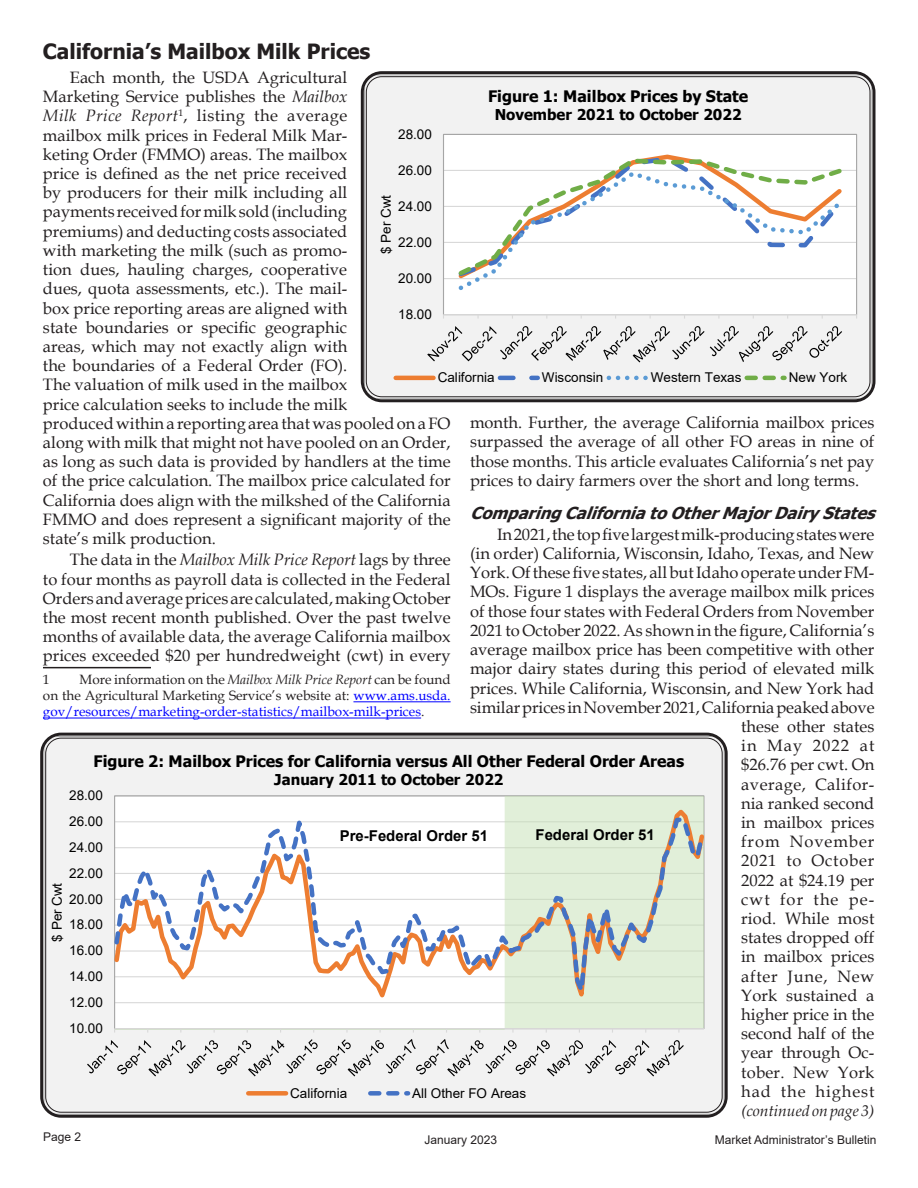
<style>
.page{position:relative;width:918px;height:1188px;background:#fff}
.page>*{position:absolute;margin:0;border:0;box-sizing:border-box;transform-origin:0 0}
.t1{font:700 21px "Tahoma";color:#231f20}
.t2{font:16.5px/19.2px "Book Antiqua";color:#231f20;text-align:justify}
.t3{font:italic 700 16.5px "Tahoma";color:#231f20}
.t4{font:700 15.9px "Tahoma";color:#000}
.t5{font:italic 15.75px "Book Antiqua";color:#231f20}
.t6{font:700 15px "Tahoma";color:#000}
.t7{font:700 15px "Arial";color:#000}
.t8{font:13.5px/16.2px "Book Antiqua";color:#231f20;text-align:justify}
.t9{font:13.5px "Arial";letter-spacing:.005em;color:#000}
.t10{font:12px "Arial";color:#231f20}
.s1{font-style:italic}
.s2{color:#00f}
</style>
<div class="page">
<hr style="left:43px;top:667px;width:108px;height:1px;background:#231f20">
<hr style="left:353px;top:701px;width:98px;height:1px;background:#00f">
<hr style="left:43px;top:718px;width:378px;height:1px;background:#00f">
<svg style="left:365px;top:75px;width:507px;height:323px"></svg>
<div style="left:361px;top:71px;width:515px;height:331px;border:3px solid #231f20;border-radius:20px"></div>
<svg style="left:44px;top:737px;width:680px;height:377px"></svg>
<div style="left:40px;top:733px;width:688px;height:385px;border:3px solid #231f20;border-radius:20px"></div>
<p class="t1" style="left:43px;top:37px;width:329px">California’s Mailbox Milk Prices</p>
<p class="t2" style="left:43px;top:67px;width:409px;text-align:left;text-indent:27px">Each month, the USDA Agricultural<br>Marketing Service publishes the <span class="s1">Mailbox<br>Milk Price Report</span><sup>1</sup>, listing the average<br>mailbox milk prices in Federal Milk Mar-<br>keting Order (FMMO) areas. The mailbox<br>price is defined as the net price received<br>by producers for their milk including all<br>payments received for milk sold (including<br>premiums) and deducting costs associated<br>with marketing the milk (such as promo-<br>tion dues, hauling charges, cooperative<br>dues, quota assessments, etc.). The mail-<br>box price reporting areas are aligned with<br>state boundaries or specific geographic<br>areas, which may not exactly align with<br>the boundaries of a Federal Order (FO).<br>The valuation of milk used in the mailbox<br>price calculation seeks to include the milk<br>produced within a reporting area that was pooled on a FO along with milk that might not have pooled on an Order, as long as such data is provided by handlers at the time of the price calculation. The mailbox price calculated for California does align with the milkshed of the California FMMO and does represent a significant majority of the state’s milk production.</p>
<p class="t2" style="left:43px;top:550px;width:409px;text-indent:27px">The data in the <span class="s1">Mailbox Milk Price Report</span> lags by three to four months as payroll data is collected in the Federal Orders and average prices are calculated, making October the most recent month published. Over the past twelve months of available data, the average California mailbox prices exceeded $20 per hundredweight (cwt) in every</p>
<p class="t8" style="left:43px;top:671px;width:8px">1</p>
<p class="t4" style="left:488px;top:85px;width:262px">Figure 1: Mailbox Prices by State</p>
<p class="t6" style="left:495px;top:104px;width:248px">November 2021 to October 2022</p>
<p class="t9" style="left:398px;top:125px;width:35px">28.00</p>
<p class="t9" style="left:398px;top:161px;width:35px">26.00</p>
<p class="t9" style="left:377px;top:254px;width:61px;rotate:-90deg">$ Per Cwt</p>
<p class="t9" style="left:398px;top:197px;width:35px">24.00</p>
<p class="t9" style="left:398px;top:233px;width:35px">22.00</p>
<p class="t9" style="left:398px;top:269px;width:35px">20.00</p>
<p class="t9" style="left:398px;top:305px;width:35px">18.00</p>
<p class="t9" style="left:438px;top:368px;width:59px">California</p>
<p class="t9" style="left:542px;top:368px;width:63px">Wisconsin</p>
<p class="t9" style="left:651px;top:368px;width:92px">Western Texas</p>
<p class="t9" style="left:789px;top:368px;width:60px">New York</p>
<p class="t2" style="left:470px;top:413px;width:406px">month. Further, the average California mailbox prices surpassed the average of all other FO areas in nine of those months. This article evaluates California’s net pay prices to dairy farmers over the short and long terms.</p>
<p class="t3" style="left:470px;top:501px;width:415px">ComparingCaliforniatoOtherMajorDairyStates</p>
<p class="t2" style="left:470px;top:524px;width:406px;text-align:right">In 2021, the top five largest milk-producing states were<br>(in order) California, Wisconsin, Idaho, Texas, and New<br>York. Of these five states, all but Idaho operate under FM-<br>MOs. Figure 1 displays the average mailbox milk prices of those four states with Federal Orders from November<br>2021 to October 2022. As shown in the figure, California’s average mailbox price has been competitive with other major dairy states during this period of elevated milk prices. While California, Wisconsin, and New York had similar prices in November 2021, California peaked above these other states<br>in May 2022 at<br>$26.76 per cwt. On<br>average, Califor-<br>nia ranked second<br>in mailbox prices<br>from November<br>2021 to October<br>2022 at $24.19 per<br>cwt for the pe-<br>riod. While most<br>states dropped off<br>in mailbox prices<br>after June, New<br>York sustained a<br>higher price in the<br>second half of the<br>year through Oc-<br>tober. New York<br>had the highest</p>
<p class="t8" style="left:43px;top:671px;width:409px;text-indent:37px">More information on the <span class="s1">Mailbox Milk Price Report</span> can be found on the Agricultural Marketing Service’s website at: <span class="s2">www.ams.usda. gov/resources/marketing-order-statistics/mailbox-milk-prices</span>.</p>
<p class="t4" style="left:94px;top:750px;width:592px">Figure 2: Mailbox Prices for California versus All Other Federal Order Areas</p>
<p class="t6" style="left:274px;top:769px;width:231px">January 2011 to October 2022</p>
<p class="t9" style="left:69px;top:786px;width:35px">28.00</p>
<p class="t9" style="left:69px;top:812px;width:35px">26.00</p>
<p class="t7" style="left:340px;top:825px;width:150px">Pre-Federal Order 51</p>
<p class="t7" style="left:536px;top:824px;width:121px">Federal Order 51</p>
<p class="t9" style="left:69px;top:838px;width:35px">24.00</p>
<p class="t9" style="left:69px;top:864px;width:35px">22.00</p>
<p class="t9" style="left:48px;top:942px;width:61px;rotate:-90deg">$ Per Cwt</p>
<p class="t9" style="left:69px;top:890px;width:35px">20.00</p>
<p class="t9" style="left:69px;top:915px;width:35px">18.00</p>
<p class="t9" style="left:69px;top:941px;width:35px">16.00</p>
<p class="t9" style="left:69px;top:967px;width:35px">14.00</p>
<p class="t9" style="left:69px;top:993px;width:35px">12.00</p>
<p class="t9" style="left:69px;top:1019px;width:35px">10.00</p>
<p class="t9" style="left:290px;top:1084px;width:59px">California</p>
<p class="t9" style="left:412px;top:1084px;width:116px">All Other FO Areas</p>
<p class="t5" style="left:741px;top:1100px;width:135px">(continued on page 3)</p>
<p class="t10" style="left:43px;top:1129px;width:40px">Page 2</p>
<p class="t10" style="left:425px;top:1131px;width:74px">January 2023</p>
<p class="t10" style="left:715px;top:1131px;width:163px">Market Administrator’s Bulletin</p>
</div>
